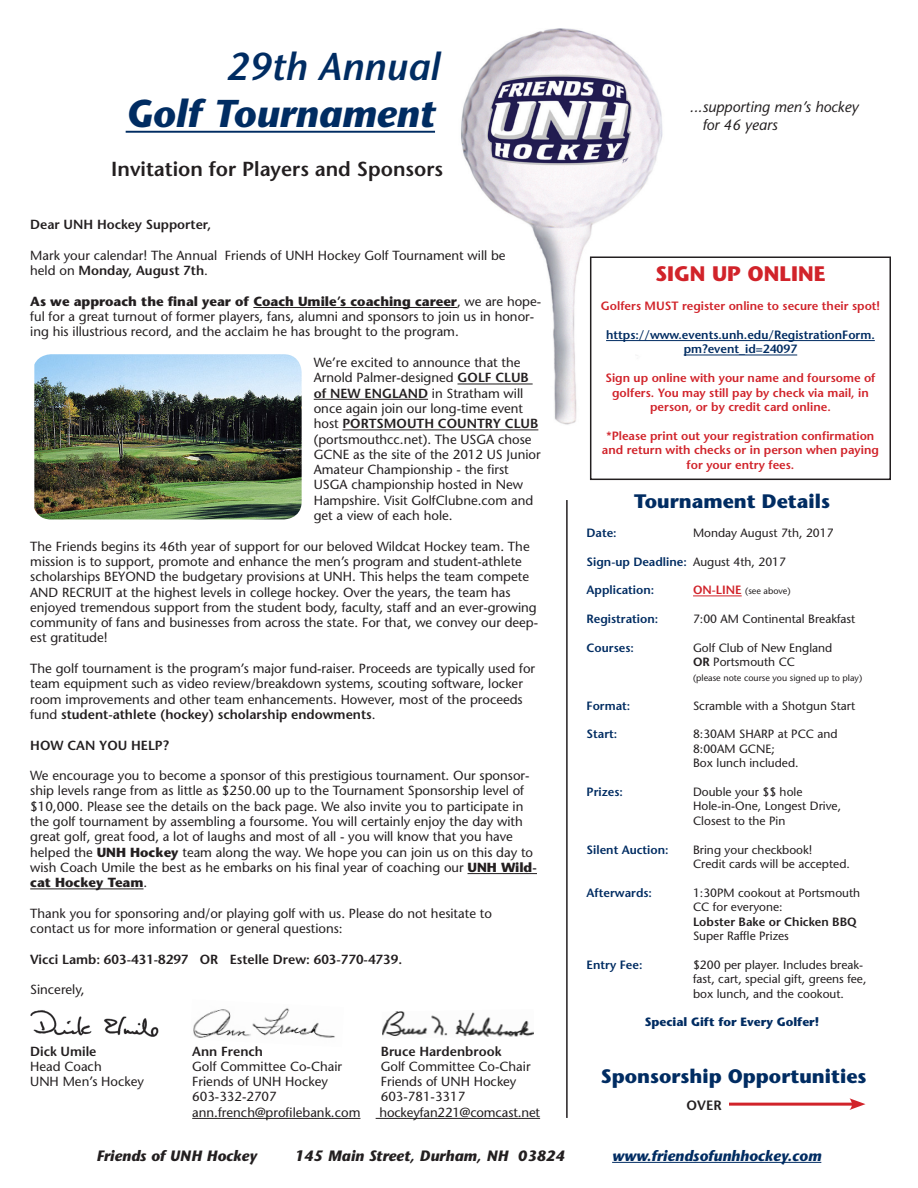
<style>
.page{position:relative;width:918px;height:1188px;background:#fff}
.page>*{position:absolute;margin:0;border:0;box-sizing:border-box;transform-origin:0 0}
.t1{font:italic 700 38.7px "Stone Sans";color:#002c62}
.t2{font:italic 600 38.7px "Stone Sans";color:#002c62}
.t3{font:700 21px "Stone Sans";color:#d1232a}
.t4{font:600 20.25px "Stone Sans";color:#231f20}
.t5{font:700 19.5px "Stone Sans";color:#002c62}
.t6{font:italic 700 15px "Stone Sans";color:#231f20}
.t7{font:italic 15px "Stone Sans";color:#231f20}
.t8{font:italic 700 15px "Stone Sans";color:#002c62}
.t9{font:600 13.5px "Stone Sans";color:#231f20}
.t10{font:13.2px/15.3px "Stone Sans";color:#231f20}
.t11{font:600 13.2px "Stone Sans";color:#231f20}
.t12{font:12px/14.4px "Stone Sans";color:#231f20}
.t13{font:600 12px/14.4px "Stone Sans";color:#d1232a;text-align:center}
.t14{font:600 12px/14.4px "Stone Sans";color:#002c62;text-align:center}
.t15{font:700 12px "Stone Sans";color:#002c62}
.t16{font:600 12px "Stone Sans";color:#231f20}
.t17{font:9px "Stone Sans";color:#231f20}
.s1{font-weight:600}
.s2{font-weight:700}
.s3{font-weight:400;color:#231f20}
.s4{font-weight:600;font-size:12px;color:#d1232a}
</style>
<div class="page">
<img style="left:457px;top:28px;width:214px;height:398px">
<hr style="left:253px;top:307px;width:204px;height:1px;background:#231f20">
<hr style="left:458px;top:384px;width:75px;height:1px;background:#231f20">
<hr style="left:314px;top:399px;width:114px;height:1px;background:#231f20">
<hr style="left:343px;top:430px;width:195px;height:1px;background:#231f20">
<hr style="left:468px;top:873px;width:69px;height:1px;background:#231f20">
<hr style="left:30px;top:889px;width:114px;height:1px;background:#231f20">
<hr style="left:192px;top:1118px;width:168px;height:1px;background:#231f20">
<hr style="left:376px;top:1118px;width:164px;height:1px;background:#231f20">
<hr style="left:612px;top:1162px;width:209px;height:1px;background:#002c62">
<hr style="left:693px;top:596px;width:49px;height:1px;background:#d1232a">
<hr style="left:566px;top:500px;width:2px;height:618px;background:#231f20">
<hr style="left:606px;top:340px;width:269px;height:1px;background:#002c62">
<hr style="left:684px;top:355px;width:113px;height:1px;background:#002c62">
<div style="left:590px;top:256px;width:301px;height:224px;border:2px solid #231f20"></div>
<img style="left:30px;top:1010px;width:129px;height:27px">
<img style="left:193px;top:1008px;width:142px;height:30px">
<img style="left:382px;top:1011px;width:152px;height:26px">
<hr style="left:126px;top:131px;width:309px;height:2px;background:#002c62">
<hr style="left:729px;top:1103px;width:126px;height:3px;background:#d1232a">
<svg style="left:849px;top:1098px;width:17px;height:12px"></svg>
<img style="left:34px;top:354px;width:268px;height:165px">
<p class="t2" style="left:226px;top:43px;width:215px">29th Annual</p>
<p class="t1" style="left:126px;top:89px;width:311px">Golf Tournament</p>
<p class="t4" style="left:111px;top:156px;width:334px">Invitation for Players and Sponsors</p>
<p class="t11" style="left:30px;top:217px;width:183px">Dear UNH Hockey Supporter,</p>
<p class="t10" style="left:30px;top:248px;width:477px">Mark your calendar! The Annual Friends of UNH Hockey Golf Tournament will be held on <span class="s1">Monday, August 7th</span>.</p>
<p class="t10" style="left:30px;top:293px;width:513px"><span class="s2">As we approach the final year of Coach Umile’s coaching career</span>, we are hope&shy;ful for a great turnout of former players, fans, alumni and sponsors to join us in honor&shy;ing his illustrious record, and the acclaim he has brought to the program.</p>
<p class="t10" style="left:314px;top:355px;width:229px">We’re excited to announce that the<br>Arnold Palmer-designed <span class="s1">GOLF CLUB of NEW ENGLAND</span> in Stratham will once again join our long-time event host <span class="s1">PORTSMOUTH COUNTRY CLUB </span>(portsmouthcc.net). The USGA chose<br>GCNE as the site of the 2012 US Junior<br>Amateur Championship - the first<br>USGA championship hosted in New<br>Hampshire. Visit GolfClubne.com and get a view of each hole.</p>
<p class="t10" style="left:30px;top:538px;width:509px">The Friends begins its 46th year of support for our beloved Wildcat Hockey team. The mission is to support, promote and enhance the men’s program and student-athlete scholarships BEYOND the budgetary provisions at UNH. This helps the team compete AND RECRUIT at the highest levels in college hockey. Over the years, the team has enjoyed tremendous support from the student body, faculty, staff and an ever-growing community of fans and businesses from across the state. For that, we convey our deep&shy;est gratitude!</p>
<p class="t10" style="left:30px;top:661px;width:506px">The golf tournament is the program’s major fund-raiser. Proceeds are typically used for team equipment such as video review/breakdown systems, scouting software, locker room improvements and other team enhancements. However, most of the proceeds fund <span class="s1">student-athlete (hockey) scholarship endowments</span>.</p>
<p class="t11" style="left:30px;top:737px;width:140px">HOW CAN YOU HELP?</p>
<p class="t10" style="left:30px;top:768px;width:508px">We encourage you to become a sponsor of this prestigious tournament. Our sponsor&shy;ship levels range from as little as $250.00 up to the Tournament Sponsorship level of $10,000. Please see the details on the back page. We also invite you to participate in the golf tournament by assembling a foursome. You will certainly enjoy the day with great golf, great food, a lot of laughs and most of all - you will know that you have helped the <span class="s2">UNH Hockey</span> team along the way. We hope you can join us on this day to wish Coach Umile the best as he embarks on his final year of coaching our <span class="s2">UNH Wild&shy;cat Hockey Team</span>.</p>
<p class="t10" style="left:30px;top:905px;width:463px">Thank you for sponsoring and/or playing golf with us. Please do not hesitate to contact us for more information or general questions:</p>
<p class="t11" style="left:30px;top:951px;width:373px">Vicci Lamb: 603-431-8297 OR Estelle Drew: 603-770-4739.</p>
<p class="t10" style="left:30px;top:982px;width:56px">Sincerely,</p>
<p class="t7" style="left:690px;top:98px;width:170px">...supporting men’s hockey</p>
<p class="t7" style="left:702px;top:116px;width:77px">for 46 years</p>
<p class="t3" style="left:656px;top:261px;width:171px">SIGN UP ONLINE</p>
<p class="t13" style="left:601px;top:299px;width:281px">Golfers MUST register online to secure their spot!</p>
<p class="t14" style="left:606px;top:328px;width:270px">https://www.events.unh.edu/RegistrationForm. pm?event_id=24097</p>
<p class="t13" style="left:605px;top:371px;width:272px">Sign up online with your name and foursome of golfers. You may still pay by check via mail, in person, or by credit card online.</p>
<p class="t13" style="left:602px;top:428px;width:278px">*Please print out your registration confirmation and return with checks or in person when paying for your entry fees.</p>
<p class="t5" style="left:634px;top:489px;width:198px">Tournament Details</p>
<p class="t14" style="left:587px;top:525px;width:32px">Date:</p>
<p class="t12" style="left:693px;top:525px;width:142px">Monday August 7th, 2017</p>
<p class="t14" style="left:587px;top:554px;width:201px">Sign-up Deadline: <span class="s3">August 4th, 2017</span></p>
<p class="t14" style="left:587px;top:583px;width:69px">Application:</p>
<p class="t17" style="left:693px;top:586px;width:99px"><span class="s4">ON-LINE</span> (see above)</p>
<p class="t14" style="left:587px;top:612px;width:73px">Registration:</p>
<p class="t12" style="left:693px;top:612px;width:164px">7:00 AM Continental Breakfast</p>
<p class="t14" style="left:587px;top:640px;width:49px">Courses:</p>
<p class="t12" style="left:693px;top:641px;width:141px">Golf Club of New England</p>
<p class="t12" style="left:693px;top:655px;width:104px"><span class="s1">OR</span> Portsmouth CC</p>
<p class="t17" style="left:693px;top:672px;width:171px">(please note course you signed up to play)</p>
<p class="t14" style="left:587px;top:698px;width:45px">Format:</p>
<p class="t12" style="left:693px;top:698px;width:164px">Scramble with a Shotgun Start</p>
<p class="t14" style="left:587px;top:727px;width:32px">Start:</p>
<p class="t12" style="left:693px;top:727px;width:146px">8:30AM SHARP at PCC and<br>8:00AM GCNE;</p>
<p class="t12" style="left:693px;top:756px;width:107px">Box lunch included.</p>
<p class="t14" style="left:587px;top:784px;width:38px">Prizes:</p>
<p class="t12" style="left:693px;top:785px;width:111px">Double your $$ hole</p>
<p class="t12" style="left:693px;top:799px;width:150px">Hole-in-One, Longest Drive,<br>Closest to the Pin</p>
<p class="t14" style="left:587px;top:842px;width:84px">Silent Auction:</p>
<p class="t12" style="left:693px;top:842px;width:121px">Bring your checkbook!</p>
<p class="t12" style="left:693px;top:857px;width:158px">Credit cards will be accepted.</p>
<p class="t14" style="left:587px;top:885px;width:67px">Afterwards:</p>
<p class="t12" style="left:693px;top:885px;width:169px">1:30PM cookout at Portsmouth<br>CC for everyone:</p>
<p class="t16" style="left:693px;top:914px;width:165px">Lobster Bake or Chicken BBQ</p>
<p class="t12" style="left:693px;top:929px;width:97px">Super Raffle Prizes</p>
<p class="t14" style="left:587px;top:957px;width:57px">Entry Fee:</p>
<p class="t12" style="left:693px;top:957px;width:175px">$200 per player. Includes break&shy;fast, cart, special gift, greens fee, box lunch, and the cookout.</p>
<p class="t15" style="left:645px;top:1015px;width:176px">Special Gift for Every Golfer!</p>
<p class="t11" style="left:30px;top:1043px;width:68px">Dick Umile</p>
<p class="t11" style="left:192px;top:1043px;width:72px">Ann French</p>
<p class="t11" style="left:381px;top:1043px;width:122px">Bruce Hardenbrook</p>
<p class="t10" style="left:30px;top:1058px;width:73px">Head Coach</p>
<p class="t10" style="left:192px;top:1058px;width:151px">Golf Committee Co-Chair</p>
<p class="t10" style="left:381px;top:1058px;width:151px">Golf Committee Co-Chair</p>
<p class="t10" style="left:30px;top:1074px;width:115px">UNH Men’s Hockey</p>
<p class="t10" style="left:192px;top:1074px;width:137px">Friends of UNH Hockey</p>
<p class="t10" style="left:381px;top:1074px;width:137px">Friends of UNH Hockey</p>
<p class="t10" style="left:192px;top:1089px;width:86px">603-332-2707</p>
<p class="t10" style="left:381px;top:1089px;width:86px">603-781-3317</p>
<p class="t10" style="left:192px;top:1104px;width:170px">ann.french@profilebank.com</p>
<p class="t10" style="left:379px;top:1104px;width:162px">hockeyfan221@comcast.net</p>
<p class="t6" style="left:97px;top:1146px;width:162px">Friends of UNH Hockey</p>
<p class="t6" style="left:295px;top:1146px;width:272px">145 Main Street, Durham, NH 03824</p>
<p class="t8" style="left:612px;top:1146px;width:211px">www.friendsofunhhockey.com</p>
<p class="t5" style="left:601px;top:1064px;width:267px">Sponsorship Opportunities</p>
<p class="t9" style="left:687px;top:1097px;width:37px">OVER</p>
</div>
